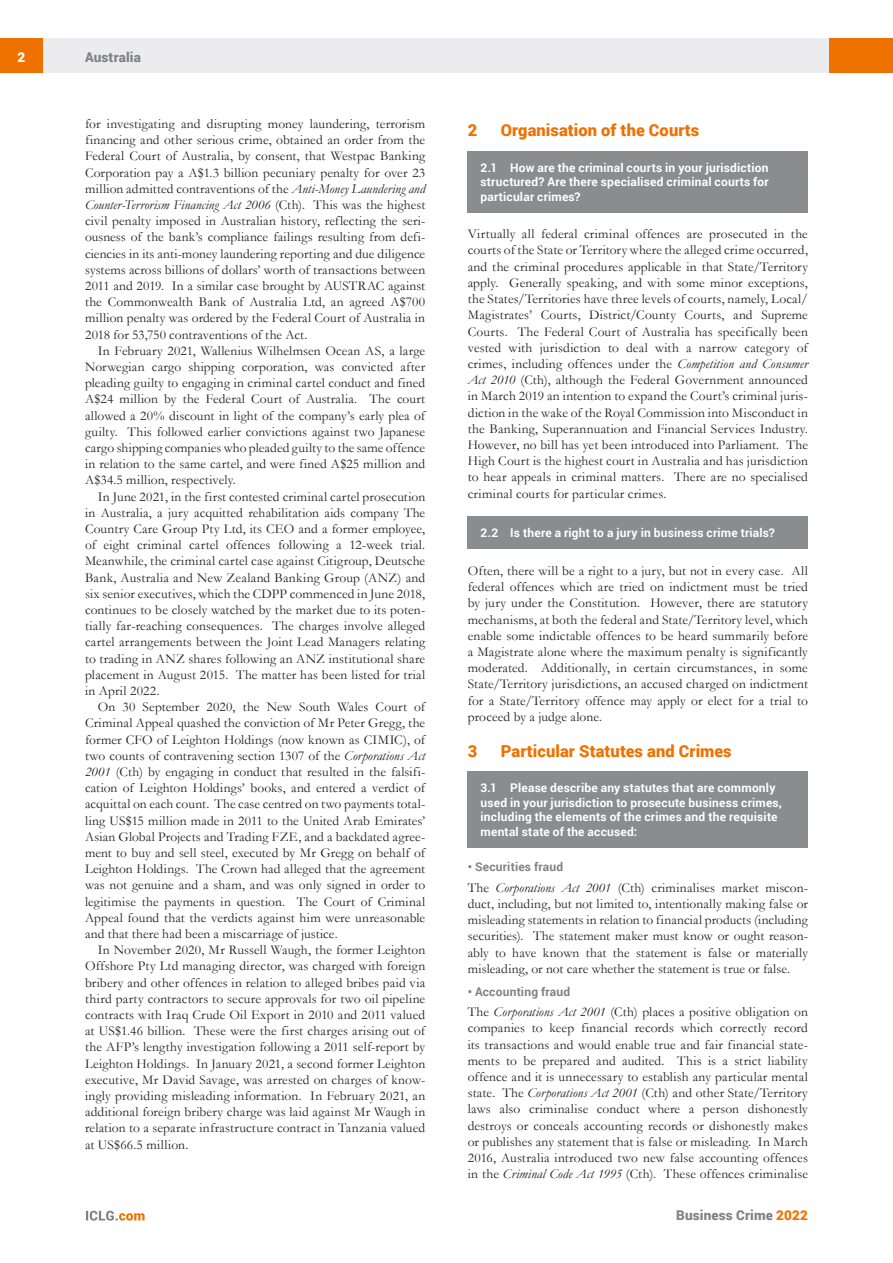
<style>
.page{position:relative;width:893px;height:1263px;background:#fff}
.page>*{position:absolute;margin:0;border:0;box-sizing:border-box;transform-origin:0 0}
.MS_Heading{font:900 16.5px "Roboto";letter-spacing:.005em;color:#ef7100}
.MS_Body_Text_-_First{font:13.5px/16.2px "Garamond";letter-spacing:.01em;color:#231f20;text-align:justify}
.MS_Body_Text_-_Secon{font:13.5px/16.2px "Garamond";letter-spacing:.01em;color:#231f20;text-align:justify}
.t1{font:900 13.5px "Roboto";letter-spacing:.01em;color:#808285}
.t2{font:900 13.5px "Roboto";color:#fff}
.MS_-_Question_follow{font:700 12px/14.4px "Roboto";letter-spacing:.015em;color:#fff;text-align:justify}
.MS_-_Question{font:700 12px "Roboto";letter-spacing:.015em;color:#fff}
.MS_Questions_Bullets{font:700 12px "Roboto";letter-spacing:.015em;color:#808285}
.s1{font-style:italic}
.s2{color:#ef7100}
</style>
<div class="page">
<div style="left:43px;top:38px;width:786px;height:34px;background:#ececee"></div>
<div style="left:0;top:38px;width:43px;height:34px;background:#ef7100"></div>
<div style="left:829px;top:38px;width:64px;height:34px;background:#ef7100"></div>
<svg style="left:86px;top:1211px;width:59px;height:9px"></svg>
<div style="left:468px;top:151px;width:340px;height:62px;background:#8a8c8f"></div>
<div style="left:468px;top:516px;width:340px;height:33px;background:#8a8c8f"></div>
<div style="left:468px;top:771px;width:340px;height:76px;background:#8a8c8f"></div>
<p class="t2" style="left:17px;top:48px;width:9px">2</p>
<p class="t1" style="left:85px;top:48px;width:57px">Australia</p>
<p class="MS_Body_Text_-_First" style="left:85px;top:115px;width:342px">for investigating and disrupting money laundering, terrorism financing and other serious crime, obtained an order from the Federal Court of Australia, by consent, that Westpac Banking Corporation pay a A$1.3 billion pecuniary penalty for over 23 million admitted contraventions of the <span class="s1">Anti-Money Laundering and Counter-Terrorism Financing Act 2006</span> (Cth). This was the highest civil penalty imposed in Australian history, reflecting the seri&shy;ousness of the bank’s compliance failings resulting from defi&shy;ciencies in its anti-money laundering reporting and due diligence systems across billions of dollars’ worth of transactions between 2011 and 2019. In a similar case brought by AUSTRAC against the Commonwealth Bank of Australia Ltd, an agreed A$700 million penalty was ordered by the Federal Court of Australia in 2018 for 53,750 contraventions of the Act.</p>
<p class="MS_Body_Text_-_Secon" style="left:85px;top:342px;width:342px;text-indent:13px">In February 2021, Wallenius Wilhelmsen Ocean AS, a large Norwegian cargo shipping corporation, was convicted after pleading guilty to engaging in criminal cartel conduct and fined A$24 million by the Federal Court of Australia. The court allowed a 20% discount in light of the company’s early plea of guilty. This followed earlier convictions against two Japanese cargo shipping companies who pleaded guilty to the same offence in relation to the same cartel, and were fined A$25 million and A$34.5 million, respectively.</p>
<p class="MS_Body_Text_-_Secon" style="left:85px;top:488px;width:342px;text-indent:13px">In June 2021, in the first contested criminal cartel prosecution in Australia, a jury acquitted rehabilitation aids company The Country Care Group Pty Ltd, its CEO and a former employee, of eight criminal cartel offences following a 12-week trial.<br>Meanwhile, the criminal cartel case against Citigroup, Deutsche Bank, Australia and New Zealand Banking Group (ANZ) and six senior executives, which the CDPP commenced in June 2018, continues to be closely watched by the market due to its poten&shy;tially far-reaching consequences. The charges involve alleged cartel arrangements between the Joint Lead Managers relating to trading in ANZ shares following an ANZ institutional share placement in August 2015. The matter has been listed for trial in April 2022.</p>
<p class="MS_Body_Text_-_Secon" style="left:85px;top:698px;width:342px;text-indent:13px">On 30 September 2020, the New South Wales Court of Criminal Appeal quashed the conviction of Mr Peter Gregg, the former CFO of Leighton Holdings (now known as CIMIC), of two counts of contravening section 1307 of the <span class="s1">Corporations Act 2001</span> (Cth) by engaging in conduct that resulted in the falsifi&shy;cation of Leighton Holdings’ books, and entered a verdict of acquittal on each count. The case centred on two payments total&shy;ling US$15 million made in 2011 to the United Arab Emirates’ Asian Global Projects and Trading FZE, and a backdated agree&shy;ment to buy and sell steel, executed by Mr Gregg on behalf of Leighton Holdings. The Crown had alleged that the agreement was not genuine and a sham, and was only signed in order to legitimise the payments in question. The Court of Criminal Appeal found that the verdicts against him were unreasonable and that there had been a miscarriage of justice.</p>
<p class="MS_Body_Text_-_Secon" style="left:85px;top:941px;width:342px;text-indent:13px">In November 2020, Mr Russell Waugh, the former Leighton Offshore Pty Ltd managing director, was charged with foreign bribery and other offences in relation to alleged bribes paid via third party contractors to secure approvals for two oil pipeline contracts with Iraq Crude Oil Export in 2010 and 2011 valued at US$1.46 billion. These were the first charges arising out of the AFP’s lengthy investigation following a 2011 self-report by Leighton Holdings. In January 2021, a second former Leighton executive, Mr David Savage, was arrested on charges of know&shy;ingly providing misleading information. In February 2021, an additional foreign bribery charge was laid against Mr Waugh in relation to a separate infrastructure contract in Tanzania valued at US$66.5 million.</p>
<p class="MS_Heading" style="left:468px;top:119px;width:11px">2</p>
<p class="MS_Heading" style="left:501px;top:119px;width:200px">Organisation of the Courts</p>
<p class="MS_-_Question_follow" style="left:480px;top:160px;width:290px">2.1 How are the criminal courts in your jurisdiction structured? Are there specialised criminal courts for particular crimes?</p>
<p class="MS_Body_Text_-_First" style="left:468px;top:226px;width:342px">Virtually all federal criminal offences are prosecuted in the courts of the State or Territory where the alleged crime occurred, and the criminal procedures applicable in that State/Territory apply. Generally speaking, and with some minor exceptions, the States/Territories have three levels of courts, namely, Local/ Magistrates’ Courts, District/County Courts, and Supreme Courts. The Federal Court of Australia has specifically been vested with jurisdiction to deal with a narrow category of crimes, including offences under the <span class="s1">Competition and Consumer Act 2010</span> (Cth), although the Federal Government announced in March 2019 an intention to expand the Court’s criminal juris&shy;diction in the wake of the Royal Commission into Misconduct in the Banking, Superannuation and Financial Services Industry.<br>However, no bill has yet been introduced into Parliament. The High Court is the highest court in Australia and has jurisdiction to hear appeals in criminal matters. There are no specialised criminal courts for particular crimes.</p>
<p class="MS_-_Question" style="left:480px;top:525px;width:296px">2.2 Is there a right to a jury in business crime trials?</p>
<p class="MS_Body_Text_-_First" style="left:468px;top:562px;width:342px">Often, there will be a right to a jury, but not in every case. All federal offences which are tried on indictment must be tried by jury under the Constitution. However, there are statutory mechanisms, at both the federal and State/Territory level, which enable some indictable offences to be heard summarily before a Magistrate alone where the maximum penalty is significantly moderated. Additionally, in certain circumstances, in some State/Territory jurisdictions, an accused charged on indictment for a State/Territory offence may apply or elect for a trial to proceed by a judge alone.</p>
<p class="MS_Heading" style="left:468px;top:739px;width:11px">3</p>
<p class="MS_Heading" style="left:501px;top:739px;width:232px">Particular Statutes and Crimes</p>
<p class="MS_-_Question_follow" style="left:480px;top:780px;width:303px;text-align:left">3.1 Please describe any statutes that are commonly used in your jurisdiction to prosecute business crimes, including the elements of the crimes and the requisite mental state of the accused:</p>
<p class="MS_Questions_Bullets" style="left:468px;top:858px;width:97px">• Securities fraud</p>
<p class="MS_Body_Text_-_First" style="left:468px;top:879px;width:342px">The <span class="s1">Corporations Act 2001</span> (Cth) criminalises market miscon&shy;duct, including, but not limited to, intentionally making false or misleading statements in relation to financial products (including securities). The statement maker must know or ought reason&shy;ably to have known that the statement is false or materially misleading, or not care whether the statement is true or false.</p>
<p class="MS_Questions_Bullets" style="left:468px;top:983px;width:104px">• Accounting fraud</p>
<p class="MS_Body_Text_-_First" style="left:468px;top:1003px;width:342px">The <span class="s1">Corporations Act 2001</span> (Cth) places a positive obligation on companies to keep financial records which correctly record its transactions and would enable true and fair financial state&shy;ments to be prepared and audited. This is a strict liability offence and it is unnecessary to establish any particular mental state. The <span class="s1">Corporations Act 2001</span> (Cth) and other State/Territory laws also criminalise conduct where a person dishonestly destroys or conceals accounting records or dishonestly makes or publishes any statement that is false or misleading. In March 2016, Australia introduced two new false accounting offences in the <span class="s1">Criminal Code Act 1995</span> (Cth). These offences criminalise</p>
<p class="t1" style="left:676px;top:1206px;width:133px">Business Crime <span class="s2">2022</span></p>
</div>
